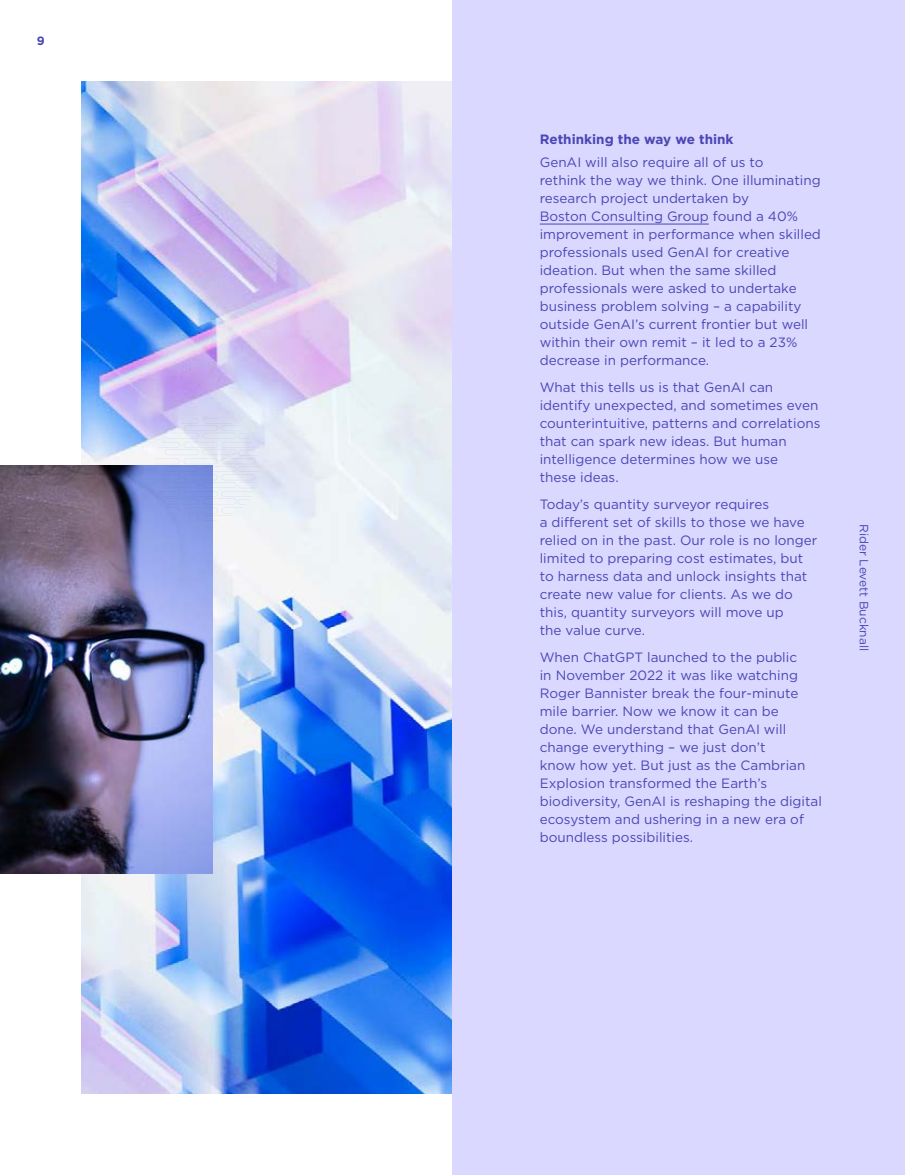
<style>
.page{position:relative;width:905px;height:1175px;background:#fff}
.page>*{position:absolute;margin:0;border:0;box-sizing:border-box;transform-origin:0 0}
.Body_text{font:13.5px/18px "Gotham";color:#4b46b5}
.Heading_3{font:700 13.5px "Gotham";color:#4b46b5}
.Rider_Levett_Bucknall{font:12px "Gotham";color:#4b46b5}
.Rider_Levett_Bucknall-2{font:700 12px "Gotham";color:#4b46b5}
</style>
<div class="page">
<img style="left:81px;top:81px;width:371px;height:1013px">
<div style="left:452px;top:0;width:452px;height:1174px;background:#dad8ff"></div>
<hr style="left:539px;top:224px;width:169px;height:1px;background:#4b46b5">
<img style="left:0;top:465px;width:212px;height:408px">
<svg style="left:154px;top:417px;width:105px;height:104px;background:#c3cced"></svg>
<p class="Rider_Levett_Bucknall-2" style="left:37px;top:33px;width:9px">9</p>
<p class="Heading_3" style="left:539px;top:131px;width:195px">Rethinking the way we think</p>
<p class="Body_text" style="left:539px;top:153px;width:283px">GenAI will also require all of us to<br>rethink the way we think. One illuminating research project undertaken by<br>Boston Consulting Group found a 40% improvement in performance when skilled professionals used GenAI for creative ideation. But when the same skilled professionals were asked to undertake business problem solving – a capability outside GenAI’s current frontier but well within their own remit – it led to a 23% decrease in performance.</p>
<p class="Body_text" style="left:539px;top:378px;width:282px">What this tells us is that GenAI can identify unexpected, and sometimes even counterintuitive, patterns and correlations that can spark new ideas. But human intelligence determines how we use<br>these ideas.</p>
<p class="Body_text" style="left:539px;top:495px;width:279px">Today’s quantity surveyor requires<br>a different set of skills to those we have relied on in the past. Our role is no longer limited to preparing cost estimates, but to harness data and unlock insights that create new value for clients. As we do this, quantity surveyors will move up<br>the value curve.</p>
<p class="Body_text" style="left:539px;top:648px;width:284px">When ChatGPT launched to the public<br>in November 2022 it was like watching Roger Bannister break the four-minute mile barrier. Now we know it can be<br>done. We understand that GenAI will change everything – we just don’t<br>know how yet. But just as the Cambrian Explosion transformed the Earth’s biodiversity, GenAI is reshaping the digital ecosystem and ushering in a new era of boundless possibilities.</p>
<p class="Rider_Levett_Bucknall" style="left:871px;top:524px;width:128px;rotate:90deg">Rider Levett Bucknall</p>
</div>
